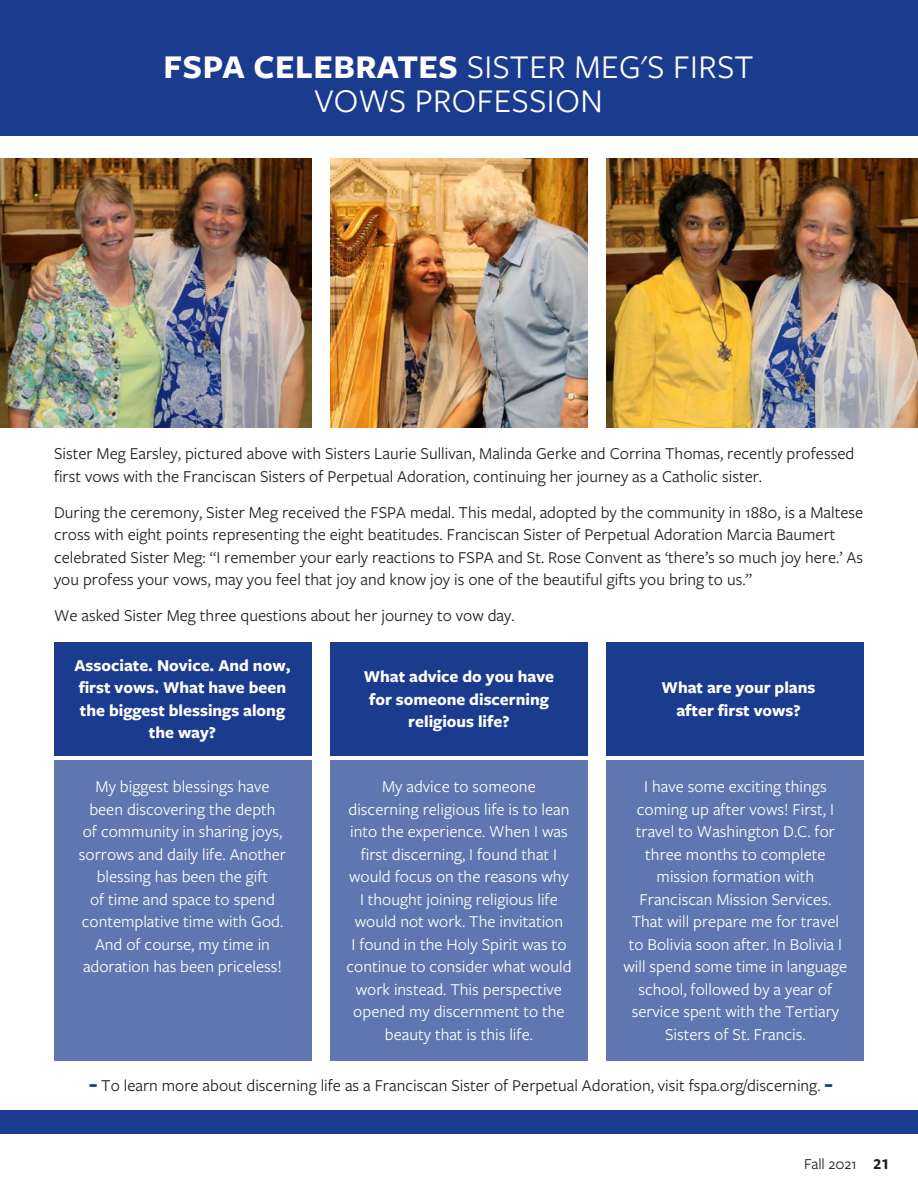
<style>
.page{position:relative;width:918px;height:1188px;background:#fff}
.page>*{position:absolute;margin:0;border:0;box-sizing:border-box;transform-origin:0 0}
.headline{font:34.5px/34.5px "Freight Sans Pro";letter-spacing:.015em;color:#fff;text-align:center}
.Sidebar{font:17.25px/22.5px "Freight Sans Pro";color:#fff;text-align:center}
.Sidebar-2{font:17.25px/22.5px "Freight Sans Pro";color:#231f20}
.Sidebar-3{font:700 17.25px/22.5px "Freight Sans Pro";color:#fff;text-align:center}
.t1{font:15.75px "Freight Sans Pro";color:#231f20}
.s1{font-weight:700}
.s2{font-weight:700;font-size:22.5px;color:#1b3b8e}
</style>
<div class="page">
<div style="left:0;top:0;width:918px;height:136px;background:#1b3b8e"></div>
<img style="left:0;top:158px;width:311px;height:270px">
<img style="left:330px;top:158px;width:257px;height:270px">
<img style="left:606px;top:158px;width:312px;height:270px">
<div style="left:0;top:1110px;width:918px;height:24px;background:#1b3b8e"></div>
<div style="left:54px;top:642px;width:257px;height:113px;background:#1b3b8e"></div>
<div style="left:330px;top:642px;width:258px;height:113px;background:#1b3b8e"></div>
<div style="left:330px;top:760px;width:258px;height:301px;background:#5f76b0"></div>
<div style="left:607px;top:760px;width:257px;height:301px;background:#5f76b0"></div>
<div style="left:54px;top:760px;width:257px;height:301px;background:#5f76b0"></div>
<div style="left:607px;top:642px;width:257px;height:113px;background:#1b3b8e"></div>
<p class="headline" style="left:164px;top:48px;width:592px"><span class="s1">FSPA CELEBRATES</span> SISTER MEG'S FIRST<br>VOWS PROFESSION</p>
<p class="Sidebar-2" style="left:54px;top:442px;width:802px">Sister Meg Earsley, pictured above with Sisters Laurie Sullivan, Malinda Gerke and Corrina Thomas, recently professed first vows with the Franciscan Sisters of Perpetual Adoration, continuing her journey as a Catholic sister.</p>
<p class="Sidebar-2" style="left:54px;top:500px;width:811px">During the ceremony, Sister Meg received the FSPA medal. This medal, adopted by the community in 1880, is a Maltese cross with eight points representing the eight beatitudes. Franciscan Sister of Perpetual Adoration Marcia Baumert celebrated Sister Meg: “I remember your early reactions to FSPA and St. Rose Convent as ‘there’s so much joy here.’ As you profess your vows, may you feel that joy and know joy is one of the beautiful gifts you bring to us.”</p>
<p class="Sidebar-2" style="left:54px;top:604px;width:462px">We asked Sister Meg three questions about her journey to vow day.</p>
<p class="Sidebar-3" style="left:75px;top:653px;width:217px">Associate. Novice. And now, first vows. What have been the biggest blessings along the way?</p>
<p class="Sidebar-3" style="left:364px;top:665px;width:192px">What advice do you have for someone discerning religious life?</p>
<p class="Sidebar-3" style="left:662px;top:676px;width:155px">What are your plans after first vows?</p>
<p class="Sidebar" style="left:79px;top:775px;width:209px">My biggest blessings have been discovering the depth<br>of community in sharing joys, sorrows and daily life. Another blessing has been the gift<br>of time and space to spend contemplative time with God.<br>And of course, my time in adoration has been priceless!</p>
<p class="Sidebar" style="left:346px;top:775px;width:227px">My advice to someone discerning religious life is to lean into the experience. When I was first discerning, I found that I would focus on the reasons why<br>I thought joining religious life would not work. The invitation<br>I found in the Holy Spirit was to continue to consider what would work instead. This perspective opened my discernment to the beauty that is this life.</p>
<p class="Sidebar" style="left:624px;top:775px;width:225px">I have some exciting things coming up after vows! First, I travel to Washington D.C. for three months to complete mission formation with<br>Franciscan Mission Services.<br>That will prepare me for travel to Bolivia soon after. In Bolivia I will spend some time in language school, followed by a year of service spent with the Tertiary<br>Sisters of St. Francis.</p>
<p class="Sidebar-2" style="left:89px;top:1074px;width:745px"><span class="s2">-</span> To learn more about discerning life as a Franciscan Sister of Perpetual Adoration, visit fspa.org/discerning. <span class="s2">-</span></p>
<p class="t1" style="left:804px;top:1153px;width:87px">Fall 2021 <span class="s1">21</span></p>
</div>
